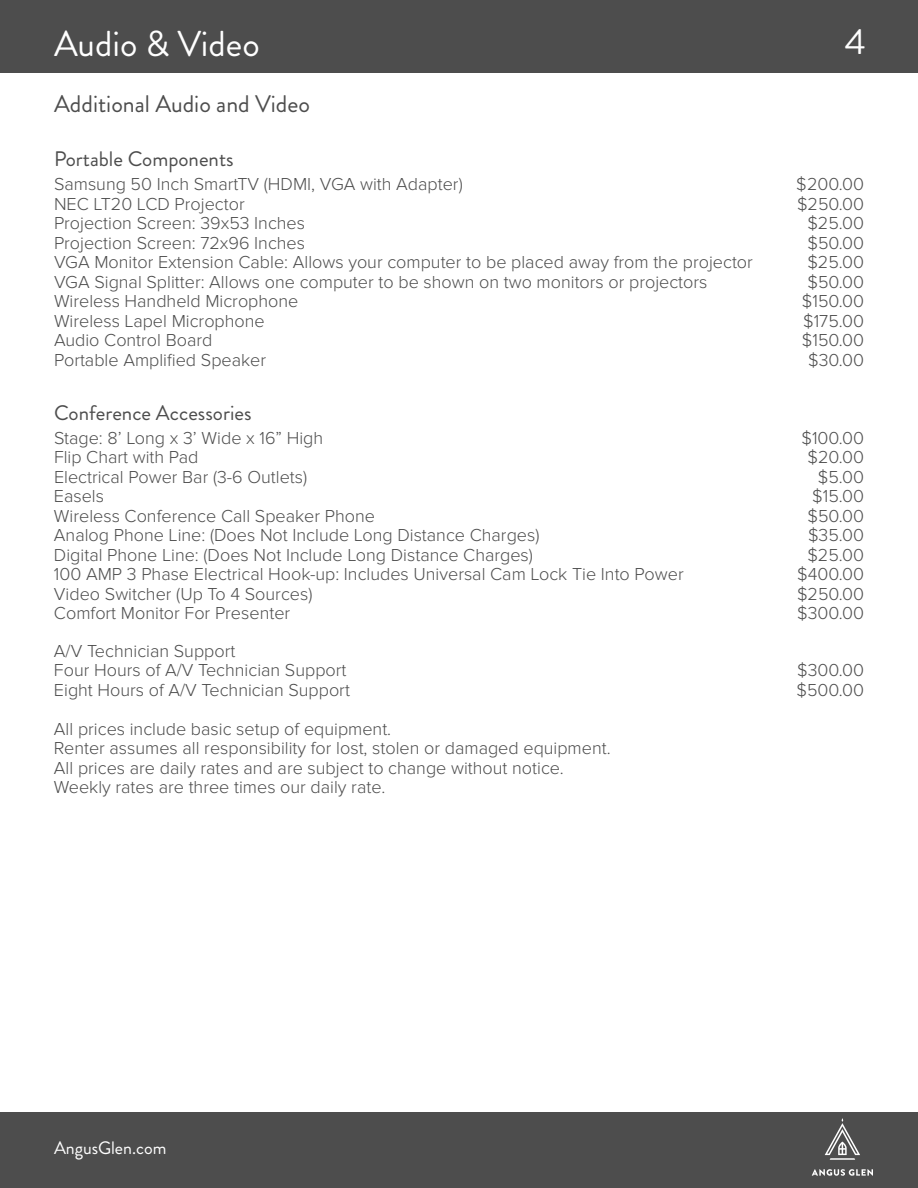
<style>
.page{position:relative;width:918px;height:1188px;background:#fff}
.page>*{position:absolute;margin:0;border:0;box-sizing:border-box;transform-origin:0 0}
.t1{font:36px "Brandon Grotesque";color:#fff}
.t2{font:24px "Brandon Grotesque";color:#4d4d4d}
.t3{font:21px "Brandon Grotesque";color:#4d4d4d}
.t4{font:300 18px/19.5px "Proxima Nova";color:#4d4d4d}
.t5{font:18px "Brandon Grotesque";color:#fff}
</style>
<div class="page">
<div style="left:0;top:0;width:918px;height:72px;background:#4d4d4d"></div>
<div style="left:0;top:1112px;width:918px;height:76px;background:#4d4d4d"></div>
<svg style="left:812px;top:1169px;width:61px;height:7px"></svg>
<svg style="left:825px;top:1118px;width:35px;height:42px"></svg>
<h1 class="t1" style="left:54px;top:19px;width:207px">Audio &amp; Video</h1>
<h1 class="t1" style="left:845px;top:17px;width:23px">4</h1>
<h2 class="t2" style="left:54px;top:87px;width:258px">Additional Audio and Video</h2>
<p class="t3" style="left:54px;top:145px;width:181px">Portable Components</p>
<p class="t4" style="left:54px;top:175px;width:410px">Samsung 50 Inch SmartTV (HDMI, VGA with Adapter)</p>
<p class="t4" style="left:796px;top:175px;width:69px">$200.00</p>
<p class="t4" style="left:54px;top:194px;width:192px">NEC LT20 LCD Projector</p>
<p class="t4" style="left:797px;top:194px;width:68px">$250.00</p>
<p class="t4" style="left:54px;top:214px;width:253px">Projection Screen: 39x53 Inches</p>
<p class="t4" style="left:807px;top:214px;width:58px">$25.00</p>
<p class="t4" style="left:54px;top:233px;width:253px">Projection Screen: 72x96 Inches</p>
<p class="t4" style="left:808px;top:233px;width:58px">$50.00</p>
<p class="t4" style="left:54px;top:253px;width:700px">VGA Monitor Extension Cable: Allows your computer to be placed away from the projector</p>
<p class="t4" style="left:807px;top:253px;width:58px">$25.00</p>
<p class="t4" style="left:54px;top:272px;width:655px">VGA Signal Splitter: Allows one computer to be shown on two monitors or projectors</p>
<p class="t4" style="left:808px;top:272px;width:58px">$50.00</p>
<p class="t4" style="left:54px;top:292px;width:246px">Wireless Handheld Microphone</p>
<p class="t4" style="left:802px;top:292px;width:64px">$150.00</p>
<p class="t4" style="left:54px;top:311px;width:212px">Wireless Lapel Microphone</p>
<p class="t4" style="left:803px;top:311px;width:62px">$175.00</p>
<p class="t4" style="left:54px;top:331px;width:160px">Audio Control Board</p>
<p class="t4" style="left:802px;top:331px;width:64px">$150.00</p>
<p class="t4" style="left:54px;top:350px;width:214px">Portable Amplified Speaker</p>
<p class="t4" style="left:808px;top:350px;width:57px">$30.00</p>
<p class="t3" style="left:54px;top:398px;width:199px">Conference Accessories</p>
<p class="t4" style="left:54px;top:428px;width:271px">Stage: 8’ Long x 3’ Wide x 16” High</p>
<p class="t4" style="left:802px;top:428px;width:64px">$100.00</p>
<p class="t4" style="left:54px;top:448px;width:146px">Flip Chart with Pad</p>
<p class="t4" style="left:808px;top:448px;width:58px">$20.00</p>
<p class="t4" style="left:54px;top:467px;width:255px">Electrical Power Bar (3-6 Outlets)</p>
<p class="t4" style="left:818px;top:467px;width:48px">$5.00</p>
<p class="t4" style="left:54px;top:487px;width:52px">Easels</p>
<p class="t4" style="left:812px;top:487px;width:53px">$15.00</p>
<p class="t4" style="left:54px;top:506px;width:323px">Wireless Conference Call Speaker Phone</p>
<p class="t4" style="left:808px;top:506px;width:58px">$50.00</p>
<p class="t4" style="left:54px;top:526px;width:487px">Analog Phone Line: (Does Not Include Long Distance Charges)</p>
<p class="t4" style="left:808px;top:526px;width:57px">$35.00</p>
<p class="t4" style="left:54px;top:545px;width:480px">Digital Phone Line: (Does Not Include Long Distance Charges)</p>
<p class="t4" style="left:807px;top:545px;width:58px">$25.00</p>
<p class="t4" style="left:54px;top:565px;width:631px">100 AMP 3 Phase Electrical Hook-up: Includes Universal Cam Lock Tie Into Power</p>
<p class="t4" style="left:797px;top:565px;width:68px">$400.00</p>
<p class="t4" style="left:54px;top:584px;width:260px">Video Switcher (Up To 4 Sources)</p>
<p class="t4" style="left:797px;top:584px;width:68px">$250.00</p>
<p class="t4" style="left:54px;top:604px;width:238px">Comfort Monitor For Presenter</p>
<p class="t4" style="left:797px;top:604px;width:68px">$300.00</p>
<p class="t4" style="left:54px;top:641px;width:294px">A/V Technician Support<br>Four Hours of A/V Technician Support</p>
<p class="t4" style="left:797px;top:661px;width:68px">$300.00</p>
<p class="t4" style="left:54px;top:680px;width:297px">Eight Hours of A/V Technician Support</p>
<p class="t4" style="left:797px;top:680px;width:69px">$500.00</p>
<p class="t4" style="left:54px;top:719px;width:558px">All prices include basic setup of equipment.<br>Renter assumes all responsibility for lost, stolen or damaged equipment.<br>All prices are daily rates and are subject to change without notice.<br>Weekly rates are three times our daily rate.</p>
<p class="t5" style="left:54px;top:1136px;width:114px">AngusGlen.com</p>
</div>
